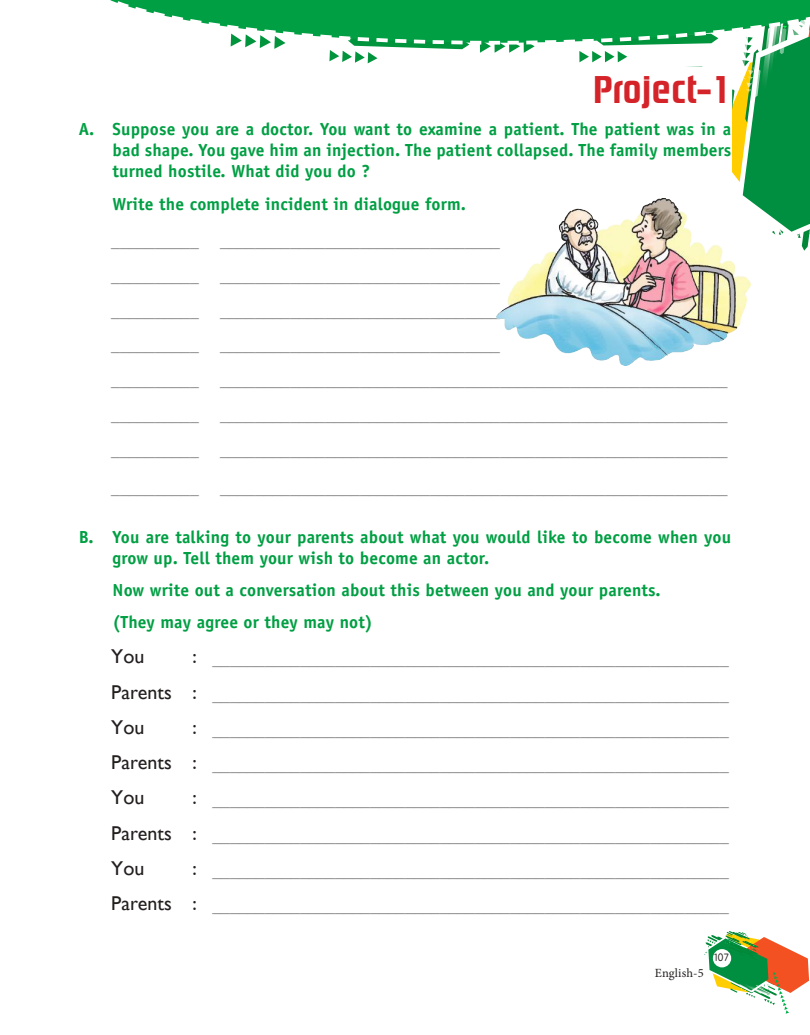
<style>
.page{position:relative;width:810px;height:1035px;background:#fff}
.page>*{position:absolute;margin:0;border:0;box-sizing:border-box;transform-origin:0 0}
.t1{font:500 37.5px "Phrastic";color:#d42429}
.t2{font:20px "Gill Sans";color:#241f1f}
.t3{font:17.5px/35px "Gill Sans";color:#7d7c7e;text-align:right}
.t4{font:700 17.5px/21px "Officina Sans";letter-spacing:.01em;color:#009f43}
.t5{font:12.5px "Minion Pro";letter-spacing:.01em;color:#241f1f}
.t6{font:10px "B Preplay";color:#241f1f}
.s1{font-size:20px;color:#241f1f}
</style>
<div class="page">
<svg style="left:705px;top:931px;width:104px;height:83px"></svg>
<div style="left:713px;top:949px;width:18px;height:18px;background:#fff;border-radius:50%"></div>
<svg style="left:110px;top:0;width:700px;height:251px"></svg>
<img style="left:497px;top:198px;width:253px;height:168px">
<h1 class="t1" style="left:593px;top:70px;width:139px">Project-1</h1>
<p class="t4" style="left:113px;top:119px;width:620px;text-align:justify;text-indent:-34px">A. Suppose you are a doctor. You want to examine a patient. The patient was in a bad shape. You gave him an injection. The patient collapsed. The family members turned hostile. What did you do ?</p>
<p class="t4" style="left:113px;top:193px;width:355px">Write the complete incident in dialogue form.</p>
<p class="t3" style="left:111px;top:221px;width:618px;text-align:left">__________ ________________________________<br>__________ ________________________________<br>__________ ________________________________<br>__________ ________________________________<br>__________ __________________________________________________________ __________ __________________________________________________________ __________ __________________________________________________________</p>
<p class="t3" style="left:111px;top:469px;width:618px">__________ __________________________________________________________</p>
<p class="t4" style="left:113px;top:526px;width:620px;text-indent:-34px">B. You are talking to your parents about what you would like to become when you grow up. Tell them your wish to become an actor.</p>
<p class="t4" style="left:113px;top:573px;width:550px;line-height:32.2px">Now write out a conversation about this between you and your parents. (They may agree or they may not)</p>
<p class="t2" style="left:111px;top:645px;width:35px">You</p>
<p class="t3" style="left:111px;top:640px;width:619px"><span class="s1">:</span> ___________________________________________________________<br><span class="s1">Parents :</span> ___________________________________________________________</p>
<p class="t2" style="left:111px;top:715px;width:35px">You</p>
<p class="t3" style="left:111px;top:710px;width:619px"><span class="s1">:</span> ___________________________________________________________<br><span class="s1">Parents :</span> ___________________________________________________________</p>
<p class="t2" style="left:111px;top:786px;width:35px">You</p>
<p class="t3" style="left:111px;top:781px;width:619px"><span class="s1">:</span> ___________________________________________________________<br><span class="s1">Parents :</span> ___________________________________________________________</p>
<p class="t2" style="left:111px;top:856px;width:35px">You</p>
<p class="t3" style="left:111px;top:851px;width:619px"><span class="s1">:</span> ___________________________________________________________<br><span class="s1">Parents :</span> ___________________________________________________________</p>
<p class="t5" style="left:655px;top:965px;width:50px">English-5</p>
<p class="t6" style="left:714px;top:952px;width:17px">107</p>
</div>
